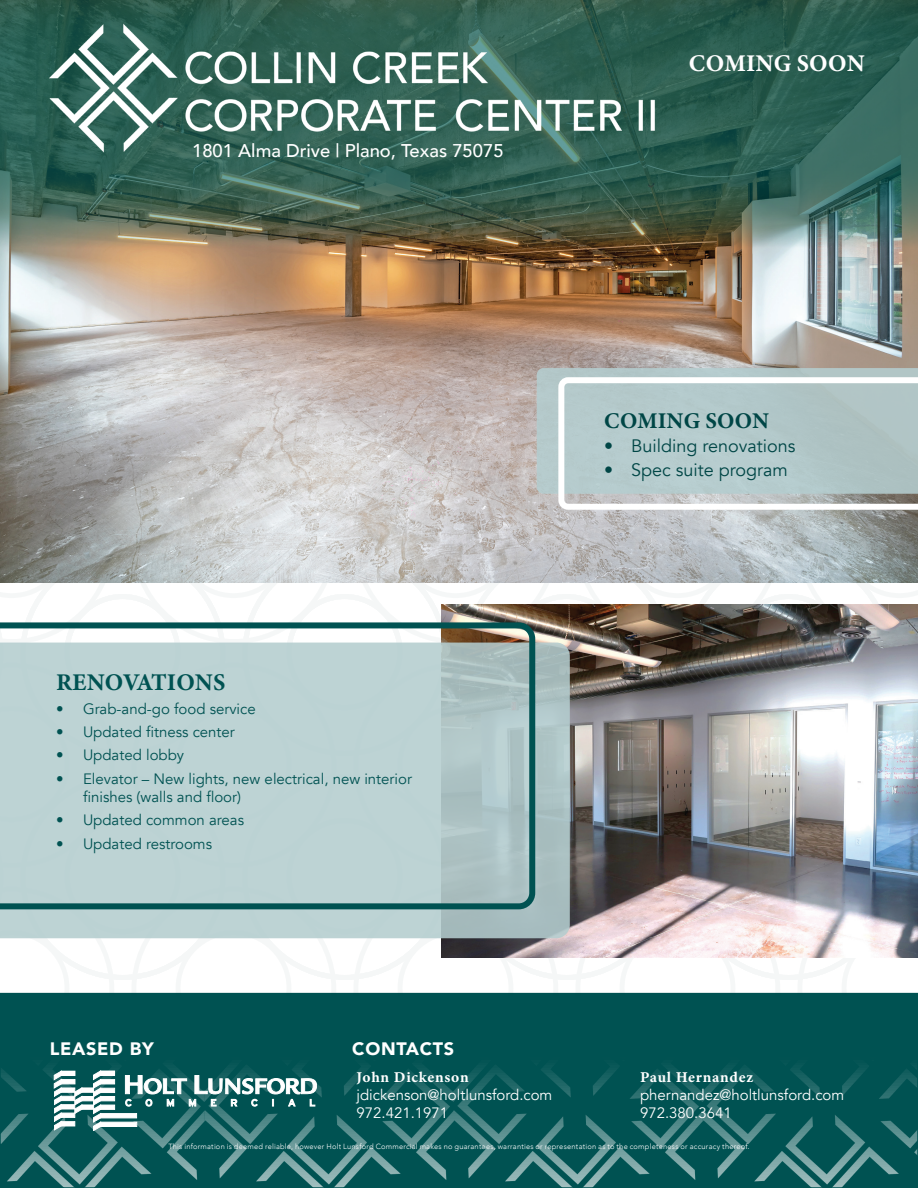
<style>
.page{position:relative;width:918px;height:1188px;background:#fff}
.page>*{position:absolute;margin:0;border:0;box-sizing:border-box;transform-origin:0 0}
.t1{font:24px "Minion Variable Concept";letter-spacing:.005em;color:#005252}
.t2{font:24px "Minion Variable Concept";letter-spacing:.005em;color:#fff}
.t3{font:22.5px "Minion Variable Concept";letter-spacing:.005em;color:#004646}
.t4{font:500 18.45px "Avenir";color:#fff}
.t5{font:18px "Avenir";color:#004646}
.t6{font:900 18px "Avenir";letter-spacing:.04em;color:#fff}
.t7{font:15px/18px "Avenir";color:#005252}
.t8{font:15px/18px "Avenir";color:#fff}
.t9{font:15px "Minion Variable Concept";letter-spacing:.045em;color:#fff}
.t10{font:300 7.5px "Avenir";letter-spacing:.03em;color:#fff}
.s1{font-weight:400}
</style>
<div class="page">
<img style="left:3px;top:996px;width:912px;height:189px">
<div style="left:0;top:993px;width:918px;height:195px;border:2px solid #005252"></div>
<hr style="left:61px;top:1088px;width:14px;height:4px;background:#fff">
<svg style="left:62px;top:1096px;width:13px;height:5px"></svg>
<hr style="left:61px;top:1105px;width:14px;height:4px;background:#fff">
<hr style="left:61px;top:1113px;width:14px;height:4px;background:#fff">
<hr style="left:61px;top:1122px;width:14px;height:4px;background:#fff">
<svg style="left:101px;top:1088px;width:14px;height:5px"></svg>
<hr style="left:61px;top:1080px;width:14px;height:4px;background:#fff">
<hr style="left:100px;top:1080px;width:15px;height:4px;background:#fff">
<svg style="left:54px;top:1071px;width:8px;height:59px"></svg>
<div style="left:61px;top:1071px;width:14px;height:5px;background:#fff"></div>
<svg style="left:101px;top:1096px;width:14px;height:5px"></svg>
<hr style="left:100px;top:1105px;width:15px;height:4px;background:#fff">
<hr style="left:100px;top:1114px;width:37px;height:4px;background:#fff">
<svg style="left:93px;top:1071px;width:8px;height:60px"></svg>
<svg style="left:100px;top:1122px;width:37px;height:5px"></svg>
<svg style="left:82px;top:1096px;width:12px;height:5px"></svg>
<hr style="left:82px;top:1105px;width:12px;height:4px;background:#fff">
<svg style="left:75px;top:1088px;width:7px;height:26px"></svg>
<hr style="left:82px;top:1088px;width:12px;height:4px;background:#fff">
<svg style="left:125px;top:1075px;width:192px;height:34px"></svg>
<div style="left:0;top:196px;width:918px;height:799px;background:#fff"></div>
<img style="left:441px;top:604px;width:477px;height:353px">
<img style="left:0;top:266px;width:918px;height:317px">
<div style="left:537px;top:368px;width:381px;height:126px;background:#b3c8c9"></div>
<svg style="left:0;top:643px;width:570px;height:295px;background:#b1c7c9"></svg>
<svg style="left:558px;top:377px;width:360px;height:133px;background:#bacccd"></svg>
<svg style="left:0;top:622px;width:535px;height:287px;background:#b3cacb"></svg>
<img style="left:0;top:0;width:918px;height:266px">
<img style="left:28px;top:8px;width:655px;height:157px">
<p class="t4" style="left:192px;top:135px;width:313px">1801 Alma Drive | Plano, Texas 75075</p>
<h1 class="t2" style="left:689px;top:47px;width:177px">COMING SOON</h1>
<h2 class="t3" style="left:604px;top:405px;width:166px">COMING SOON</h2>
<p class="t5" style="left:604px;top:435px;width:193px">• Building renovations</p>
<p class="t5" style="left:604px;top:459px;width:185px">• Spec suite program</p>
<h1 class="t1" style="left:56px;top:666px;width:171px">RENOVATIONS</h1>
<p class="t7" style="left:56px;top:700px;width:201px">• Grab-and-go food service</p>
<p class="t7" style="left:56px;top:723px;width:180px">• Updated fitness center</p>
<p class="t7" style="left:56px;top:746px;width:130px">• Updated lobby</p>
<p class="t7" style="left:83px;top:770px;width:331px;text-indent:-27px">• Elevator – New lights, new electrical, new interior finishes (walls and floor)</p>
<p class="t7" style="left:56px;top:811px;width:190px">• Updated common areas</p>
<p class="t7" style="left:56px;top:835px;width:158px">• Updated restrooms</p>
<p class="t6" style="left:50px;top:1033px;width:106px">LEASED BY</p>
<p class="t6" style="left:352px;top:1033px;width:104px">CONTACTS</p>
<p class="t9" style="left:357px;top:1066px;width:114px">John Dickenson</p>
<p class="t8" style="left:357px;top:1086px;width:197px">jdickenson@holtlunsford.com<br>972.421.1971</p>
<p class="t9" style="left:640px;top:1066px;width:115px">Paul Hernandez</p>
<p class="t8" style="left:640px;top:1086px;width:206px">phernandez@holtlunsford.com<br>972.380.3641</p>
<p class="t10" style="left:168px;top:1142px;width:583px">This information is deemed reliable, however Holt Lunsford Commercial makes no guarantees, warranties or representation as to the completeness or accuracy <span class="s1">thereof.</span></p>
</div>
